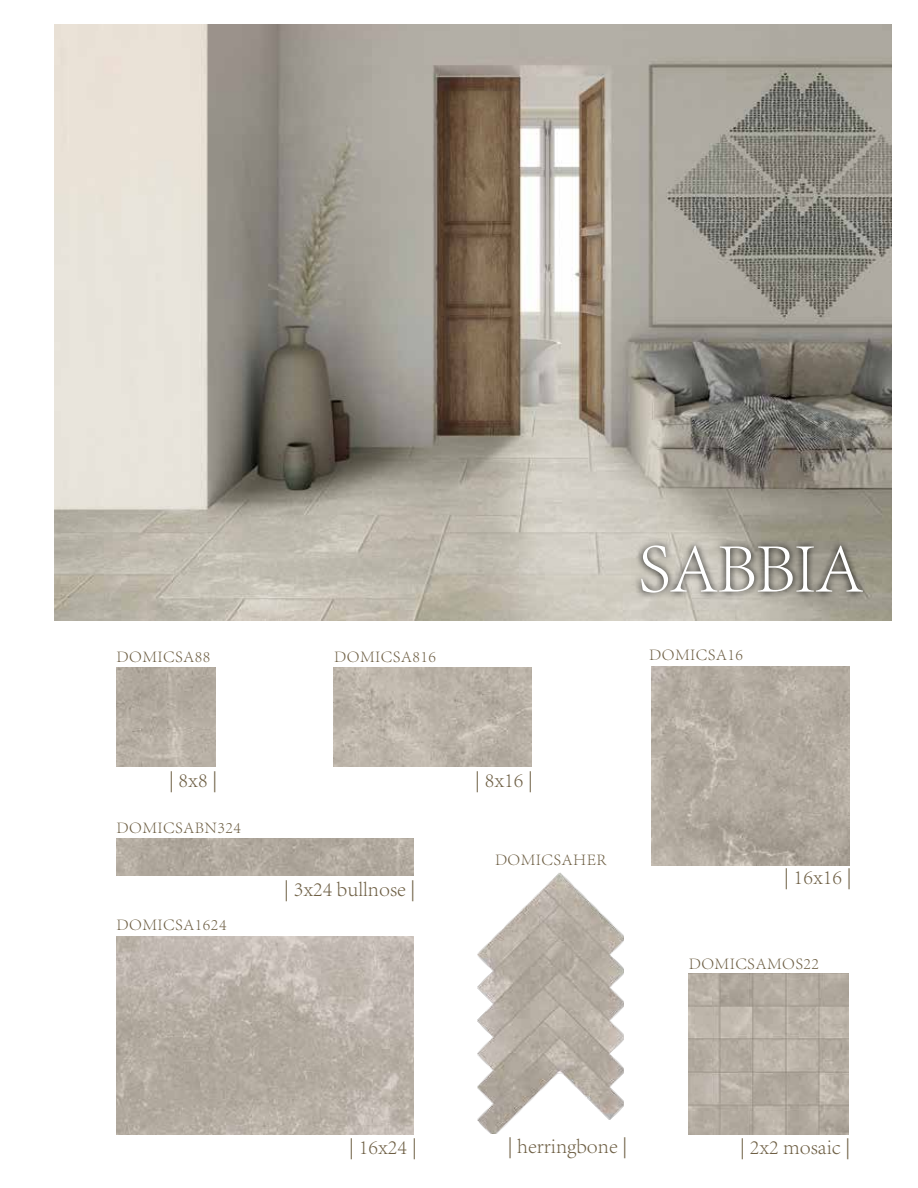
<style>
.page{position:relative;width:918px;height:1188px;background:#fff}
.page>*{position:absolute;margin:0;border:0;box-sizing:border-box;transform-origin:0 0}
.t1{font:300 72px "Adobe Song Std";letter-spacing:-.025em;color:#fff}
.t2{font:300 21px "Adobe Song Std";color:#6d5e43}
.t3{font:300 16.5px "Adobe Song Std";letter-spacing:.025em;color:#6d5e43}
</style>
<div class="page">
<img style="left:54px;top:24px;width:838px;height:597px">
<svg style="left:634px;top:538px;width:235px;height:62px;background:#9b988e"></svg>
<img style="left:478px;top:872px;width:146px;height:262px">
<img style="left:117px;top:936px;width:297px;height:199px">
<img style="left:651px;top:667px;width:198px;height:198px">
<img style="left:334px;top:668px;width:198px;height:99px">
<img style="left:117px;top:668px;width:99px;height:99px">
<img style="left:688px;top:974px;width:161px;height:161px">
<img style="left:117px;top:839px;width:297px;height:37px">
<p class="t3" style="left:117px;top:647px;width:95px">DOMICSA88</p>
<h1 class="t1" style="left:637px;top:526px;width:228px">SABBIA</h1>
<p class="t3" style="left:334px;top:647px;width:103px">DOMICSA816</p>
<p class="t3" style="left:649px;top:645px;width:95px">DOMICSA16</p>
<p class="t2" style="left:169px;top:768px;width:50px">| 8x8 |</p>
<p class="t2" style="left:475px;top:768px;width:60px">| 8x16 |</p>
<p class="t3" style="left:117px;top:818px;width:126px">DOMICSABN324</p>
<p class="t3" style="left:117px;top:915px;width:112px">DOMICSA1624</p>
<p class="t2" style="left:284px;top:877px;width:133px">| 3x24 bullnose |</p>
<p class="t3" style="left:495px;top:850px;width:113px">DOMICSAHER</p>
<p class="t2" style="left:784px;top:865px;width:70px">| 16x16 |</p>
<p class="t3" style="left:689px;top:954px;width:132px">DOMICSAMOS22</p>
<p class="t2" style="left:349px;top:1135px;width:70px">| 16x24 |</p>
<p class="t2" style="left:507px;top:1134px;width:122px">| herringbone |</p>
<p class="t2" style="left:740px;top:1135px;width:112px">| 2x2 mosaic |</p>
</div>
